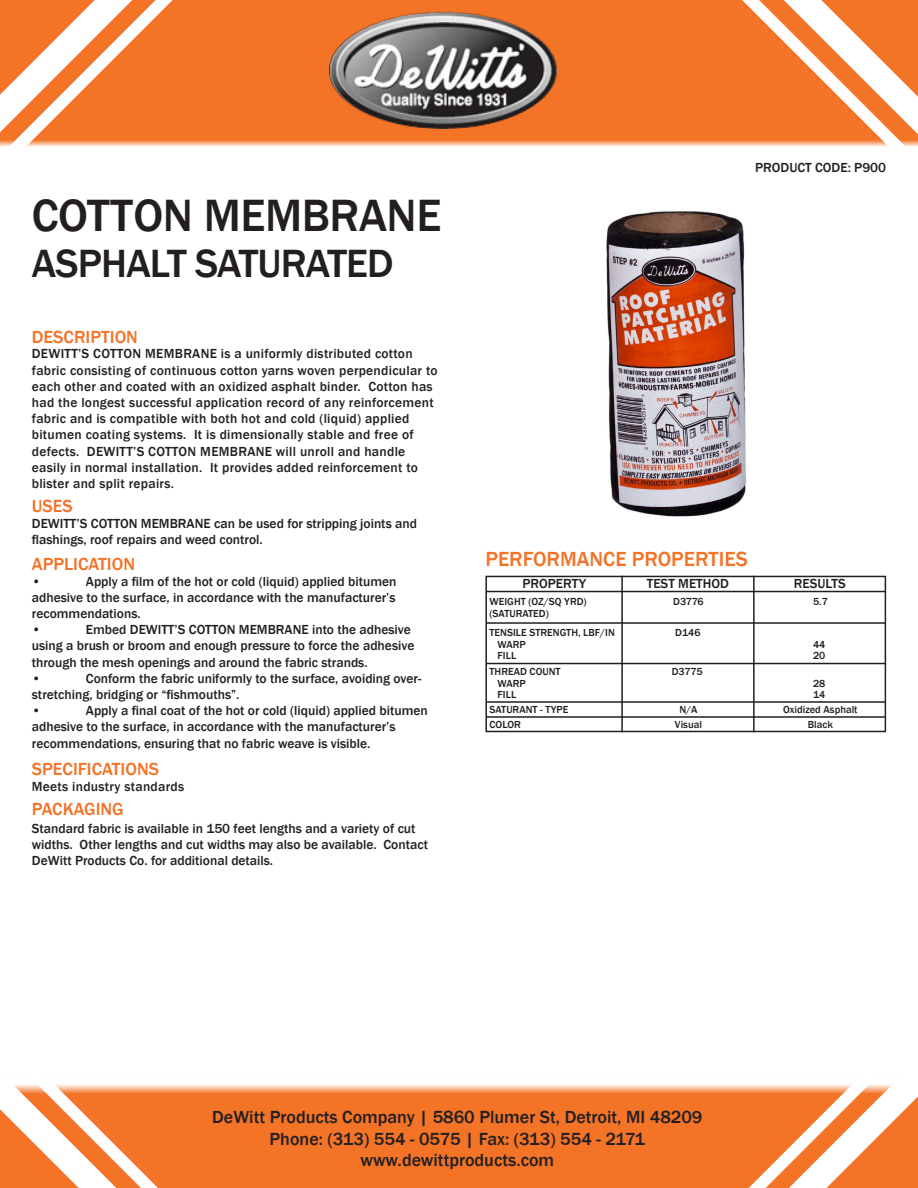
<style>
.page{position:relative;width:918px;height:1188px;background:#fff}
.page>*{position:absolute;margin:0;border:0;box-sizing:border-box;transform-origin:0 0}
.t1{font:500 46.5px "Franklin Gothic";letter-spacing:-.01em;color:#231f20}
.t2{font:500 40.5px "Franklin Gothic";letter-spacing:-.02em;color:#231f20}
.t3{font:500 21px "Franklin Gothic";color:#f37327}
.t4{font:500 18px/21.6px "Franklin Gothic";color:#231f20;text-align:center}
.t5{font:500 18px "Franklin Gothic";color:#f37327}
.t6{font:500 13.5px/16.2px "Franklin Gothic";color:#231f20}
.t7{font:500 13.5px/16.2px "Franklin Gothic";letter-spacing:.02em;color:#231f20}
.t8{font:500 10.5px/10.5px "Franklin Gothic";color:#231f20}
</style>
<div class="page">
<svg style="left:217px;top:1085px;width:474px;height:103px;background:#f3782f"></svg>
<div style="left:0;top:0;width:918px;height:153px;background:#f37327"></div>
<svg style="left:0;top:0;width:256px;height:153px"></svg>
<svg style="left:658px;top:0;width:260px;height:153px"></svg>
<svg style="left:691px;top:1085px;width:227px;height:103px"></svg>
<svg style="left:0;top:1085px;width:217px;height:103px"></svg>
<img style="left:330px;top:12px;width:226px;height:117px">
<img style="left:606px;top:211px;width:141px;height:306px">
<div style="left:485px;top:576px;width:401px;height:156px;border:2px solid #231f20"></div>
<hr style="left:486px;top:591px;width:399px;height:1px;background:#231f20">
<hr style="left:621px;top:576px;width:2px;height:156px;background:#231f20">
<hr style="left:753px;top:576px;width:2px;height:156px;background:#231f20">
<hr style="left:486px;top:701px;width:399px;height:2px;background:#231f20">
<hr style="left:486px;top:622px;width:399px;height:2px;background:#231f20">
<hr style="left:486px;top:663px;width:399px;height:1px;background:#231f20">
<hr style="left:486px;top:716px;width:399px;height:2px;background:#231f20">
<p class="t1" style="left:32px;top:186px;width:411px">COTTON MEMBRANE</p>
<p class="t2" style="left:32px;top:239px;width:363px">ASPHALT SATURATED</p>
<p class="t5" style="left:32px;top:326px;width:108px">DESCRIPTION</p>
<p class="t7" style="left:32px;top:346px;width:407px">DEWITT’S COTTON MEMBRANE is a uniformly distributed cotton fabric consisting of continuous cotton yarns woven perpendicular to each other and coated with an oxidized asphalt binder. Cotton has had the longest successful application record of any reinforcement fabric and is compatible with both hot and cold (liquid) applied bitumen coating systems. It is dimensionally stable and free of defects. DEWITT’S COTTON MEMBRANE will unroll and handle easily in normal installation. It provides added reinforcement to blister and split repairs.</p>
<p class="t6" style="left:32px;top:516px;width:387px">DEWITT’S COTTON MEMBRANE can be used for stripping joints and flashings, roof repairs and weed control.</p>
<p class="t5" style="left:32px;top:553px;width:105px">APPLICATION</p>
<p class="t6" style="left:32px;top:573px;width:11px">•</p>
<p class="t5" style="left:32px;top:495px;width:42px">USES</p>
<p class="t6" style="left:32px;top:573px;width:366px;text-indent:54px">Apply a film of the hot or cold (liquid) applied bitumen adhesive to the surface, in accordance with the manufacturer’s recommendations.<br>•</p>
<p class="t6" style="left:32px;top:622px;width:384px;text-indent:54px">Embed DEWITT’S COTTON MEMBRANE into the adhesive using a brush or broom and enough pressure to force the adhesive through the mesh openings and around the fabric strands.<br>•</p>
<p class="t6" style="left:32px;top:670px;width:391px;text-indent:54px">Conform the fabric uniformly to the surface, avoiding over&shy;stretching, bridging or “fishmouths”.<br>•</p>
<p class="t6" style="left:32px;top:703px;width:398px;text-indent:54px">Apply a final coat of the hot or cold (liquid) applied bitumen adhesive to the surface, in accordance with the manufacturer’s recommendations, ensuring that no fabric weave is visible.</p>
<p class="t5" style="left:32px;top:758px;width:129px">SPECIFICATIONS</p>
<p class="t7" style="left:32px;top:778px;width:154px">Meets industry standards</p>
<p class="t5" style="left:32px;top:798px;width:93px">PACKAGING</p>
<p class="t6" style="left:32px;top:820px;width:398px">Standard fabric is available in 150 feet lengths and a variety of cut widths. Other lengths and cut widths may also be available. Contact<br>DeWitt Products Co. for additional details.</p>
<p class="t6" style="left:755px;top:160px;width:132px">PRODUCT CODE: P900</p>
<p class="t3" style="left:485px;top:546px;width:264px">PERFORMANCE PROPERTIES</p>
<p class="t6" style="left:523px;top:576px;width:65px">PROPERTY</p>
<p class="t6" style="left:647px;top:576px;width:84px">TEST METHOD</p>
<p class="t6" style="left:794px;top:576px;width:53px">RESULTS</p>
<p class="t8" style="left:490px;top:595px;width:99px;line-height:12.6px">WEIGHT (OZ/SQ YRD) (SATURATED)</p>
<p class="t8" style="left:498px;top:627px;width:119px;line-height:12px;text-indent:-8px">TENSILE STRENGTH, LBF/IN<br>WARP</p>
<p class="t8" style="left:490px;top:647px;width:73px;line-height:16.5px;text-indent:8px">FILL<br>THREAD COUNT</p>
<p class="t8" style="left:498px;top:679px;width:30px">WARP<br>FILL</p>
<p class="t8" style="left:490px;top:702px;width:80px;line-height:15px">SATURANT - TYPE<br>COLOR</p>
<p class="t8" style="left:673px;top:596px;width:32px">D3776</p>
<p class="t8" style="left:675px;top:628px;width:27px">D146</p>
<p class="t8" style="left:672px;top:667px;width:33px">D3775</p>
<p class="t8" style="left:675px;top:702px;width:28px;line-height:15px;text-align:center">N/A<br>Visual</p>
<p class="t8" style="left:813px;top:596px;width:16px">5.7</p>
<p class="t8" style="left:813px;top:640px;width:14px">44<br>20</p>
<p class="t8" style="left:813px;top:679px;width:14px">28<br>14</p>
<p class="t8" style="left:783px;top:702px;width:76px;line-height:15px;text-align:center">Oxidized Asphalt<br>Black</p>
<p class="t4" style="left:212px;top:1107px;width:492px">DeWitt Products Company | 5860 Plumer St, Detroit, MI 48209<br>Phone: (313) 554 - 0575 | Fax: (313) 554 - 2171 www.dewittproducts.com</p>
</div>
